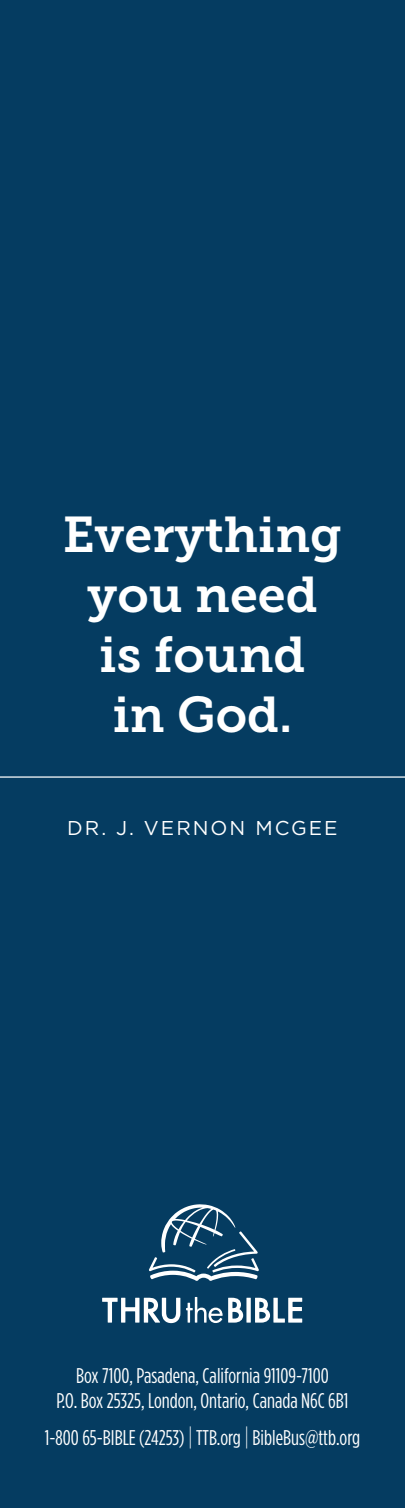
<style>
.page{position:relative;width:405px;height:1508px;background:#053c61}
.page>*{position:absolute;margin:0;border:0;box-sizing:border-box;transform-origin:0 0}
.t1{font:50px/60px "Museo Slab 700";color:#fff;text-align:center}
.t2{font:21.25px/25px "Gotham Condensed";color:#fff;text-align:center}
.t3{font:20px "Gotham";letter-spacing:.1em;color:#fff}
.s1{font-weight:300;font-size:25.5px}
</style>
<div class="page">
<svg style="left:149px;top:1204px;width:110px;height:76px"></svg>
<svg style="left:102px;top:1297px;width:78px;height:26px"></svg>
<svg style="left:186px;top:1297px;width:57px;height:26px"></svg>
<div style="left:246px;top:1297px;width:5px;height:25px;background:#fff"></div>
<svg style="left:255px;top:1297px;width:47px;height:25px"></svg>
<hr style="left:0;top:776px;width:405px;height:1px;background:#fff">
<h1 class="t1" style="left:63px;top:505px;width:281px">Everything you need is found<br>in God.</h1>
<p class="t3" style="left:67px;top:815px;width:272px">DR. J. VERNON MCGEE</p>
<p class="t2" style="left:56px;top:1363px;width:294px">Box 7100, Pasadena, California 91109-7100<br>P.O. Box 25325, London, Ontario, Canada N6C 6B1</p>
<p class="t2" style="left:45px;top:1424px;width:317px">1-800 65-BIBLE (24253) <span class="s1">|</span> TTB.org <span class="s1">|</span> BibleBus@ttb.org</p>
</div>
